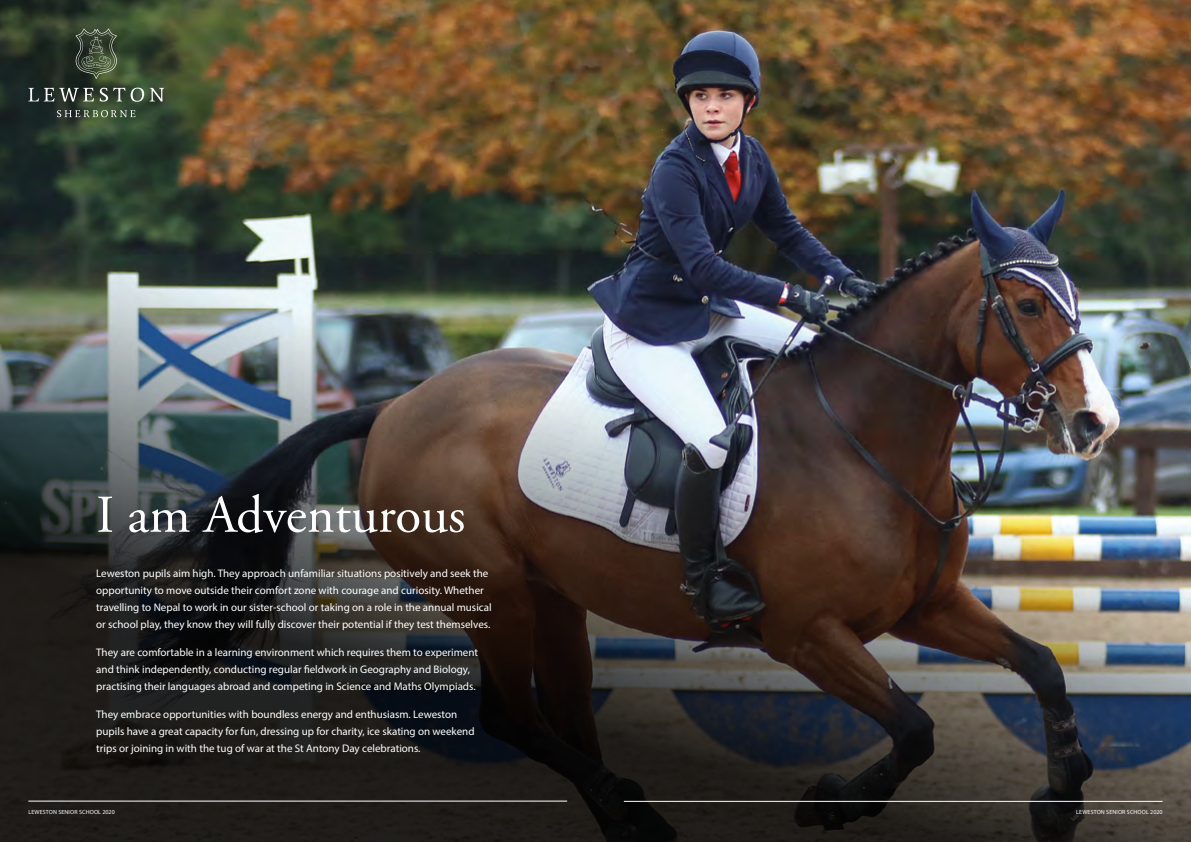
<style>
.page{position:relative;width:1191px;height:842px;background:#fff}
.page>*{position:absolute;margin:0;border:0;box-sizing:border-box;transform-origin:0 0}
.t1{font:53px "Adobe Garamond Pro";color:#fff}
.t2{font:11px/17px "Myriad Pro";color:#fff}
.t3{font:6px "Myriad Pro";letter-spacing:.02em;color:#fff}
</style>
<div class="page">
<img style="left:0;top:0;width:1191px;height:842px">
<hr style="left:624px;top:801px;width:538px;height:1px;background:#fff">
<hr style="left:28px;top:801px;width:539px;height:1px;background:#fff">
<svg style="left:28px;top:88px;width:66px;height:14px"></svg>
<svg style="left:100px;top:88px;width:25px;height:14px"></svg>
<svg style="left:131px;top:88px;width:33px;height:14px"></svg>
<svg style="left:57px;top:110px;width:79px;height:7px"></svg>
<svg style="left:75px;top:28px;width:42px;height:51px;background:#495642"></svg>
<h1 class="t1" style="left:96px;top:483px;width:370px">I am Adventurous</h1>
<p class="t2" style="left:96px;top:564px;width:397px">Leweston pupils aim high. They approach unfamiliar situations positively and seek the opportunity to move outside their comfort zone with courage and curiosity. Whether travelling to Nepal to work in our sister-school or taking on a role in the annual musical or school play, they know they will fully discover their potential if they test themselves.</p>
<p class="t2" style="left:96px;top:644px;width:383px">They are comfortable in a learning environment which requires them to experiment and think independently, conducting regular fieldwork in Geography and Biology, practising their languages abroad and competing in Science and Maths Olympiads.</p>
<p class="t2" style="left:96px;top:706px;width:380px">They embrace opportunities with boundless energy and enthusiasm. Leweston pupils have a great capacity for fun, dressing up for charity, ice skating on weekend trips or joining in with the tug of war at the St Antony Day celebrations.</p>
<p class="t3" style="left:28px;top:808px;width:88px">LEWESTON SENIOR SCHOOL 2020</p>
<p class="t3" style="left:1076px;top:808px;width:88px">LEWESTON SENIOR SCHOOL 2020</p>
</div>
